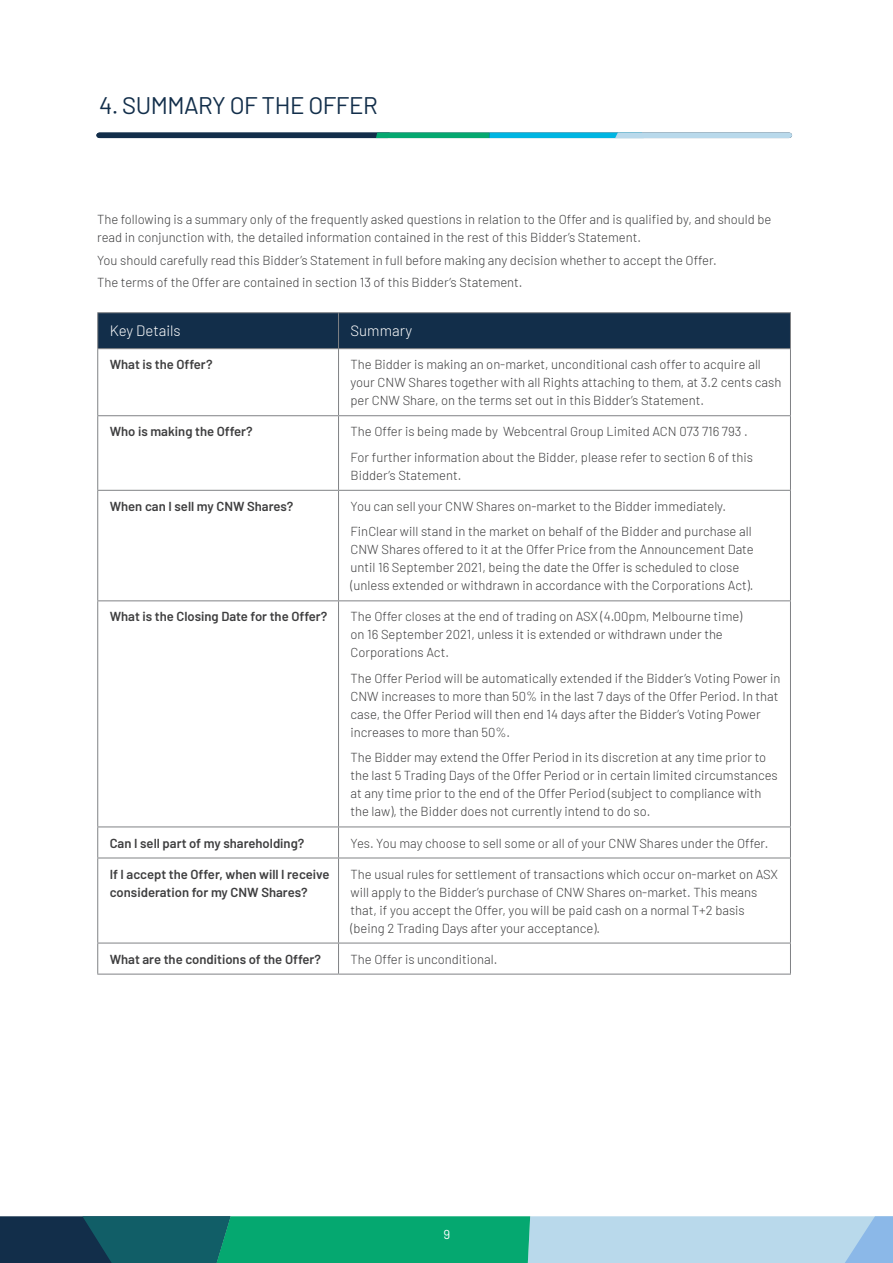
<style>
.page{position:relative;width:893px;height:1263px;background:#fff}
.page>*{position:absolute;margin:0;border:0;box-sizing:border-box;transform-origin:0 0}
.t1{font:24px "Barlow";letter-spacing:-.02em;color:#122e4a}
.t2{font:300 15px "Barlow";color:#fff}
.t3{font:300 13.05px/18px "Barlow";color:#3e3e3f}
.t4{font:600 13.05px/18px "Barlow";color:#3e3e3f}
.t5{font:13.05px "Barlow";color:#fff}
</style>
<div class="page">
<svg style="left:96px;top:133px;width:696px;height:5px"></svg>
<svg style="left:0;top:1216px;width:893px;height:47px"></svg>
<div style="left:98px;top:313px;width:692px;height:35px;background:#122e4a"></div>
<hr style="left:97px;top:312px;width:242px;height:1px;background:#808285">
<hr style="left:97px;top:313px;width:1px;height:35px;background:#808285">
<hr style="left:339px;top:312px;width:452px;height:1px;background:#808285">
<hr style="left:338px;top:313px;width:1px;height:35px;background:#808285">
<hr style="left:790px;top:313px;width:1px;height:35px;background:#808285">
<hr style="left:97px;top:348px;width:242px;height:1px;background:#808285">
<hr style="left:339px;top:348px;width:452px;height:1px;background:#808285">
<hr style="left:97px;top:349px;width:1px;height:66px;background:#808285">
<hr style="left:338px;top:349px;width:1px;height:66px;background:#808285">
<hr style="left:790px;top:349px;width:1px;height:66px;background:#808285">
<hr style="left:97px;top:415px;width:242px;height:1px;background:#808285">
<hr style="left:97px;top:416px;width:1px;height:74px;background:#808285">
<hr style="left:339px;top:415px;width:452px;height:1px;background:#808285">
<hr style="left:338px;top:416px;width:1px;height:74px;background:#808285">
<hr style="left:790px;top:416px;width:1px;height:74px;background:#808285">
<hr style="left:97px;top:490px;width:242px;height:1px;background:#808285">
<hr style="left:97px;top:491px;width:1px;height:109px;background:#808285">
<hr style="left:339px;top:490px;width:452px;height:1px;background:#808285">
<hr style="left:338px;top:491px;width:1px;height:109px;background:#808285">
<hr style="left:790px;top:491px;width:1px;height:109px;background:#808285">
<hr style="left:97px;top:600px;width:242px;height:1px;background:#808285">
<hr style="left:97px;top:601px;width:1px;height:225px;background:#808285">
<hr style="left:339px;top:600px;width:452px;height:1px;background:#808285">
<hr style="left:338px;top:601px;width:1px;height:225px;background:#808285">
<hr style="left:790px;top:601px;width:1px;height:225px;background:#808285">
<hr style="left:97px;top:826px;width:242px;height:1px;background:#808285">
<hr style="left:97px;top:827px;width:1px;height:30px;background:#808285">
<hr style="left:339px;top:826px;width:452px;height:1px;background:#808285">
<hr style="left:338px;top:827px;width:1px;height:30px;background:#808285">
<hr style="left:790px;top:827px;width:1px;height:30px;background:#808285">
<hr style="left:97px;top:857px;width:242px;height:1px;background:#808285">
<hr style="left:97px;top:858px;width:1px;height:85px;background:#808285">
<hr style="left:339px;top:857px;width:452px;height:1px;background:#808285">
<hr style="left:338px;top:858px;width:1px;height:85px;background:#808285">
<hr style="left:790px;top:858px;width:1px;height:85px;background:#808285">
<hr style="left:97px;top:943px;width:242px;height:1px;background:#808285">
<hr style="left:97px;top:943px;width:1px;height:31px;background:#808285">
<hr style="left:339px;top:943px;width:452px;height:1px;background:#808285">
<hr style="left:338px;top:943px;width:1px;height:31px;background:#808285">
<hr style="left:790px;top:943px;width:1px;height:31px;background:#808285">
<hr style="left:97px;top:974px;width:242px;height:1px;background:#808285">
<hr style="left:339px;top:974px;width:452px;height:1px;background:#808285">
<p class="t1" style="left:99px;top:88px;width:280px">4. SUMMARY OF THE OFFER</p>
<p class="t3" style="left:97px;top:209px;width:676px">The following is a summary only of the frequently asked questions in relation to the Offer and is qualified by, and should be read in conjunction with, the detailed information contained in the rest of this Bidder’s Statement.</p>
<p class="t3" style="left:97px;top:250px;width:621px">You should carefully read this Bidder’s Statement in full before making any decision whether to accept the Offer.</p>
<p class="t3" style="left:97px;top:272px;width:427px">The terms of the Offer are contained in section 13 of this Bidder’s Statement.</p>
<p class="t2" style="left:110px;top:320px;width:73px">Key Details</p>
<p class="t2" style="left:351px;top:320px;width:63px">Summary</p>
<p class="t4" style="left:110px;top:354px;width:104px">What is the Offer?</p>
<p class="t3" style="left:351px;top:355px;width:432px">The Bidder is making an on-market, unconditional cash offer to acquire all your CNW Shares together with all Rights attaching to them, at 3.2 cents cash per CNW Share, on the terms set out in this Bidder’s Statement.</p>
<p class="t4" style="left:110px;top:421px;width:145px">Who is making the Offer?</p>
<p class="t3" style="left:351px;top:422px;width:399px">The Offer is being made by Webcentral Group Limited ACN 073 716 793 .</p>
<p class="t3" style="left:351px;top:447px;width:404px">For further information about the Bidder, please refer to section 6 of this<br>Bidder’s Statement.</p>
<p class="t4" style="left:110px;top:496px;width:185px">When can I sell my CNW Shares?</p>
<p class="t3" style="left:351px;top:496px;width:377px">You can sell your CNW Shares on-market to the Bidder immediately.</p>
<p class="t3" style="left:351px;top:522px;width:405px">FinClear will stand in the market on behalf of the Bidder and purchase all CNW Shares offered to it at the Offer Price from the Announcement Date until 16 September 2021, being the date the Offer is scheduled to close (unless extended or withdrawn in accordance with the Corporations Act).</p>
<p class="t4" style="left:110px;top:607px;width:219px">What is the Closing Date for the Offer?</p>
<p class="t3" style="left:351px;top:607px;width:393px">The Offer closes at the end of trading on ASX (4.00pm, Melbourne time) on 16 September 2021, unless it is extended or withdrawn under the<br>Corporations Act.</p>
<p class="t3" style="left:351px;top:668px;width:431px">The Offer Period will be automatically extended if the Bidder’s Voting Power in CNW increases to more than 50% in the last 7 days of the Offer Period. In that case, the Offer Period will then end 14 days after the Bidder’s Voting Power increases to more than 50%.</p>
<p class="t3" style="left:351px;top:748px;width:429px">The Bidder may extend the Offer Period in its discretion at any time prior to the last 5 Trading Days of the Offer Period or in certain limited circumstances at any time prior to the end of the Offer Period (subject to compliance with the law), the Bidder does not currently intend to do so.</p>
<p class="t4" style="left:110px;top:833px;width:196px">Can I sell part of my shareholding?</p>
<p class="t3" style="left:351px;top:833px;width:419px">Yes. You may choose to sell some or all of your CNW Shares under the Offer.</p>
<p class="t4" style="left:110px;top:864px;width:221px">If I accept the Offer, when will I receive consideration for my CNW Shares?</p>
<p class="t3" style="left:351px;top:864px;width:429px">The usual rules for settlement of transactions which occur on-market on ASX will apply to the Bidder’s purchase of CNW Shares on-market. This means that, if you accept the Offer, you will be paid cash on a normal T+2 basis (being 2 Trading Days after your acceptance).</p>
<p class="t4" style="left:110px;top:949px;width:213px">What are the conditions of the Offer?</p>
<p class="t3" style="left:351px;top:949px;width:148px">The Offer is unconditional.</p>
<p class="t5" style="left:443px;top:1225px;width:8px">9</p>
</div>
